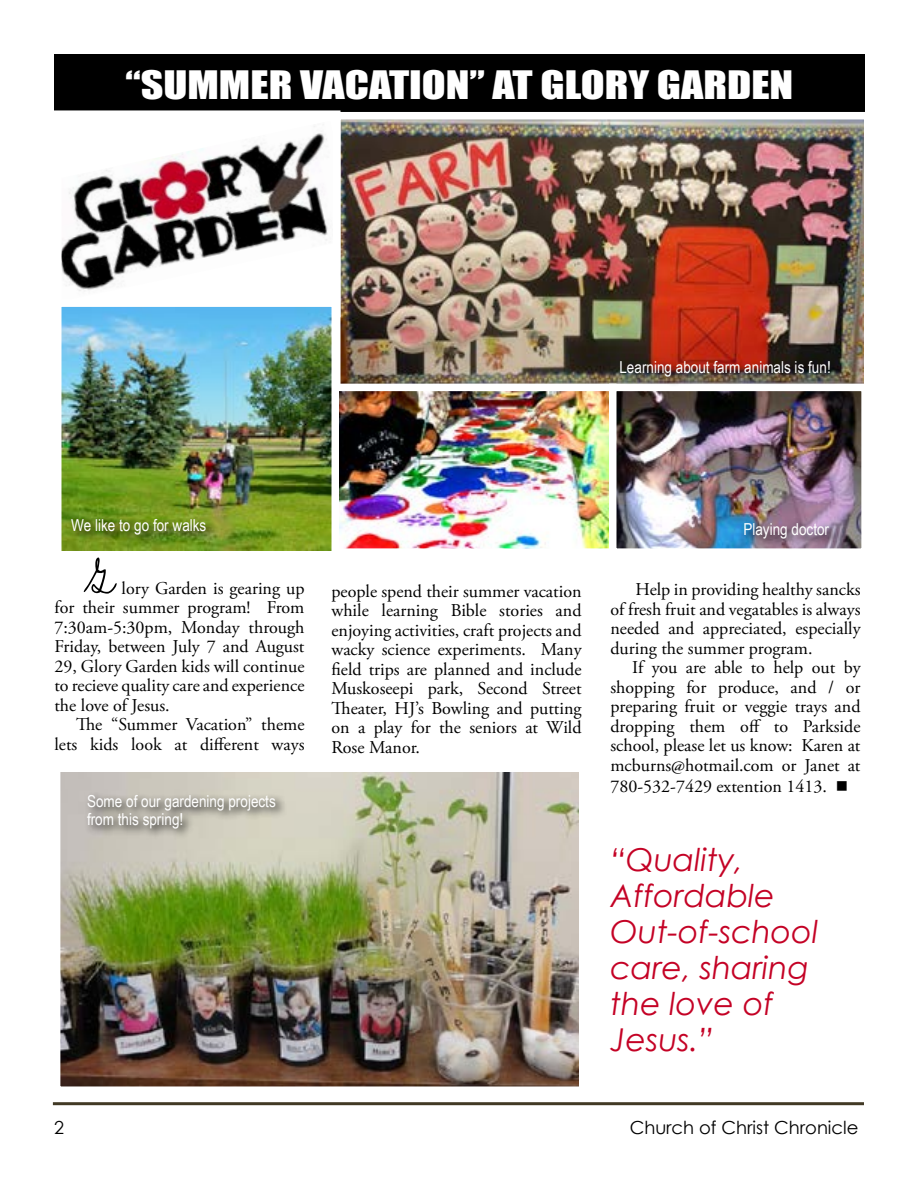
<style>
.page{position:relative;width:918px;height:1188px;background:#fff}
.page>*{position:absolute;margin:0;border:0;box-sizing:border-box;transform-origin:0 0}
.t1{font:54px "Farewell";color:#000}
.t2{font:36px "Impact";color:#fff;scale:1.22 1}
.t3{font:italic 31.5px/36px "Century Gothic";color:#c40225}
.t4{font:18px/19.5px "Adobe Garamond Pro";color:#000;text-align:justify}
.t5{font:18px "Century Gothic";color:#000}
.t6{font:16.5px/18px "Arial Narrow";color:#fff}
</style>
<div class="page">
<div style="left:54px;top:54px;width:811px;height:61px;background:#000"></div>
<img style="left:62px;top:774px;width:515px;height:311px">
<div style="left:53px;top:765px;width:533px;height:329px;border:8px solid #fff"></div>
<div style="left:84px;top:792px;width:204px;height:48px;background:#000;opacity:.75"></div>
<img style="left:342px;top:121px;width:521px;height:263px">
<div style="left:333px;top:112px;width:539px;height:288px;border:8px solid #fff"></div>
<img style="left:63px;top:126px;width:265px;height:165px">
<div style="left:54px;top:110px;width:286px;height:207px;border:8px solid #fff"></div>
<img style="left:341px;top:393px;width:519px;height:154px">
<div style="left:332px;top:384px;width:284px;height:172px;border:8px solid #fff"></div>
<div style="left:609px;top:384px;width:260px;height:172px;border:8px solid #fff"></div>
<img style="left:63px;top:308px;width:267px;height:243px">
<div style="left:54px;top:299px;width:285px;height:261px;border:8px solid #fff"></div>
<div style="left:617px;top:358px;width:226px;height:30px;background:#000;opacity:.75"></div>
<div style="left:740px;top:520px;width:102px;height:30px;background:#000;opacity:.75"></div>
<div style="left:68px;top:516px;width:150px;height:30px;background:#000;opacity:.75"></div>
<hr style="left:53px;top:1102px;width:811px;height:3px;background:#413925">
<h2 class="t2" style="left:126px;top:57px;width:549px">“SUMMER VACATION” AT GLORY GARDEN</h2>
<p class="t6" style="left:619px;top:358px;width:213px">Learning about farm animals is fun!</p>
<p class="t6" style="left:71px;top:515px;width:137px">We like to go for walks</p>
<p class="t6" style="left:743px;top:520px;width:87px">Playing doctor</p>
<h1 class="t1" style="left:76px;top:556px;width:35px">G</h1>
<p class="t4" style="left:54px;top:579px;width:252px;text-indent:67px">lory Garden is gearing up for their summer program! From 7:30am-5:30pm, Monday through Friday, between July 7 and August 29, Glory Garden kids will continue to recieve quality care and experience the love of Jesus.</p>
<p class="t4" style="left:54px;top:715px;width:252px;text-align:right">The “Summer Vacation” theme lets kids look at different ways</p>
<p class="t4" style="left:332px;top:582px;width:252px">people spend their summer vacation while learning Bible stories and enjoying activities, craft projects and wacky science experiments. Many field trips are planned and include Muskoseepi park, Second Street Theater, HJ’s Bowling and putting on a play for the seniors at Wild Rose Manor.</p>
<p class="t4" style="left:610px;top:581px;width:252px;text-indent:25px">Help in providing healthy sancks of fresh fruit and vegatables is always needed and appreciated, especially during the summer program.</p>
<p class="t4" style="left:610px;top:659px;width:252px;text-indent:22px">If you are able to help out by shopping for produce, and / or preparing fruit or veggie trays and dropping them off to Parkside school, please let us know: Karen at mcburns@hotmail.com or Janet at 780-532-7429 extention 1413. ■</p>
<p class="t6" style="left:87px;top:792px;width:190px">Some of our gardening projects from this spring!</p>
<h3 class="t3" style="left:610px;top:841px;width:210px">“Quality,<br>Affordable<br>Out-of-school care, sharing the love of<br>Jesus.”</h3>
<p class="t5" style="left:54px;top:1116px;width:11px">2</p>
<p class="t5" style="left:630px;top:1116px;width:230px">Church of Christ Chronicle</p>
</div>
